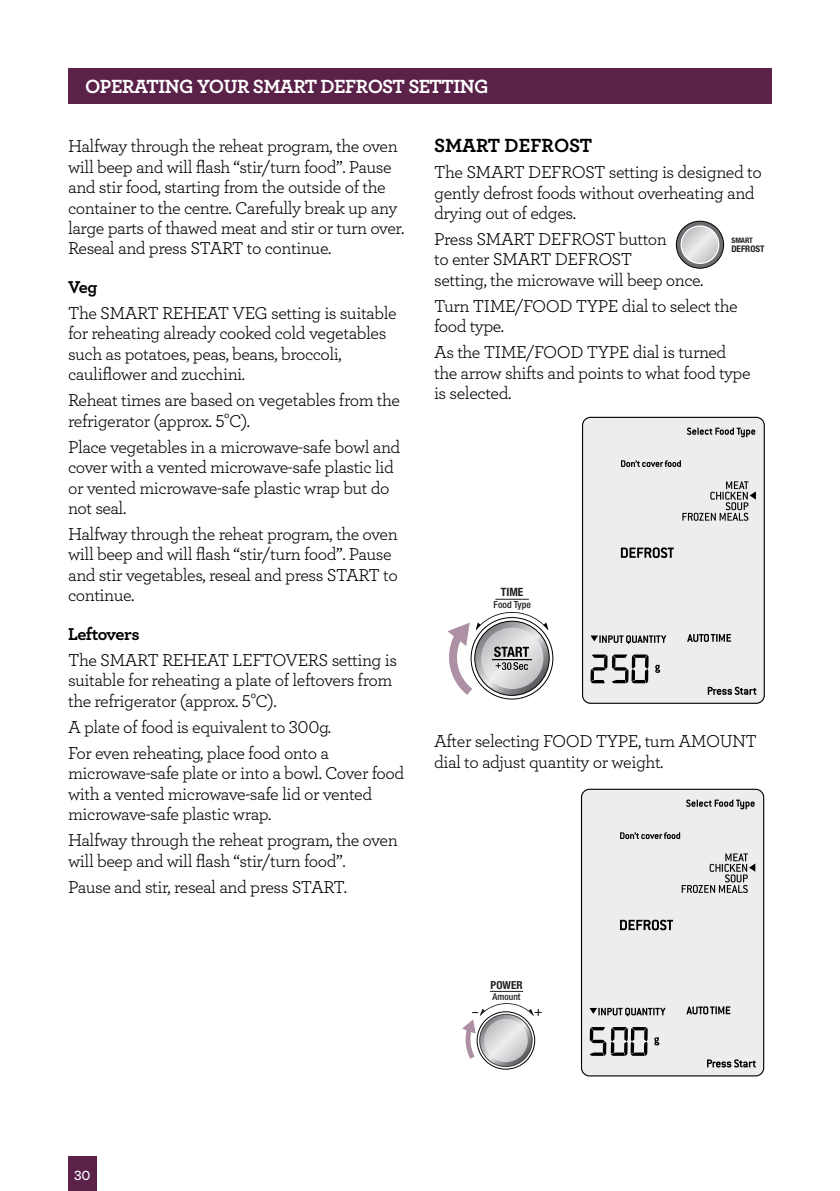
<style>
.page{position:relative;width:840px;height:1191px;background:#fff}
.page>*{position:absolute;margin:0;border:0;box-sizing:border-box;transform-origin:0 0}
.t1{font:20px "Archer Bold LF";letter-spacing:-.025em;color:#fff}
.t2{font:20px "Archer Bold LF";letter-spacing:-.005em;color:#000}
.t3{font:18px/20.4px "Archer Book LF";letter-spacing:-.025em;color:#000}
.t4{font:18px "Archer Bold LF";letter-spacing:-.035em;color:#000}
.t5{font:14px "Archer Semibold LF";color:#fff}
.t6{font:700 condensed 11.4px "Helvetica Neue";color:#231f20}
.t7{font:700 condensed 11px "Helvetica Neue";color:#231f20}
.t8{font:500 condensed 9.8px "Helvetica Neue";color:#231f20}
.t9{font:500 condensed 9.4px "Helvetica Neue";color:#231f20}
.t10{font:700 condensed 9px "Helvetica Neue";color:#231f20}
.t11{font:700 condensed 8px "Helvetica Neue";color:#231f20}
.t12{font:700 condensed 7.6px "Helvetica Neue";color:#231f20}
</style>
<div class="page">
<div style="left:68px;top:1157px;width:28px;height:34px;background:#5a2149"></div>
<div style="left:68px;top:68px;width:703px;height:36px;background:#5a2149"></div>
<svg style="left:447px;top:598px;width:107px;height:102px"></svg>
<div style="left:582px;top:417px;width:181px;height:286px;background:#ededee;border-radius:8px"></div>
<div style="left:581px;top:417px;width:183px;height:287px;border:1px solid #000;border-radius:8px"></div>
<svg style="left:621px;top:460px;width:59px;height:7px"></svg>
<svg style="left:620px;top:547px;width:53px;height:11px"></svg>
<svg style="left:655px;top:665px;width:4px;height:8px"></svg>
<svg style="left:590px;top:654px;width:58px;height:29px"></svg>
<svg style="left:687px;top:427px;width:67px;height:10px"></svg>
<svg style="left:682px;top:481px;width:73px;height:40px"></svg>
<svg style="left:590px;top:635px;width:76px;height:9px"></svg>
<svg style="left:707px;top:686px;width:48px;height:9px"></svg>
<svg style="left:687px;top:634px;width:43px;height:8px"></svg>
<svg style="left:462px;top:990px;width:80px;height:80px"></svg>
<div style="left:581px;top:789px;width:182px;height:287px;background:#ededee;border-radius:8px"></div>
<div style="left:580px;top:788px;width:183px;height:288px;border:1px solid #000;border-radius:8px"></div>
<svg style="left:620px;top:832px;width:59px;height:7px"></svg>
<svg style="left:620px;top:919px;width:52px;height:11px"></svg>
<svg style="left:654px;top:1037px;width:5px;height:8px"></svg>
<svg style="left:589px;top:1027px;width:58px;height:28px"></svg>
<svg style="left:686px;top:799px;width:68px;height:10px"></svg>
<svg style="left:681px;top:853px;width:74px;height:40px"></svg>
<svg style="left:589px;top:1007px;width:76px;height:9px"></svg>
<svg style="left:707px;top:1059px;width:48px;height:8px"></svg>
<svg style="left:686px;top:1006px;width:44px;height:8px"></svg>
<svg style="left:675px;top:220px;width:50px;height:49px"></svg>
<svg style="left:676px;top:221px;width:47px;height:47px"></svg>
<div style="left:676px;top:221px;width:47px;height:47px;border:1px solid #000;border-radius:50%"></div>
<svg style="left:680px;top:226px;width:38px;height:37px"></svg>
<div style="left:680px;top:225px;width:39px;height:39px;border:1px solid #fff;border-radius:50%"></div>
<p class="t1" style="left:85px;top:73px;width:405px">OPERATING YOUR SMART DEFROST SETTING</p>
<p class="t3" style="left:68px;top:136px;width:337px">Halfway through the reheat program, the oven will beep and will flash “stir/turn food”. Pause and stir food, starting from the outside of the container to the centre. Carefully break up any large parts of thawed meat and stir or turn over.<br>Reseal and press START to continue.</p>
<p class="t4" style="left:68px;top:276px;width:31px">Veg</p>
<p class="t3" style="left:68px;top:302px;width:330px">The SMART REHEAT VEG setting is suitable for reheating already cooked cold vegetables such as potatoes, peas, beans, broccoli, cauliflower and zucchini.</p>
<p class="t3" style="left:68px;top:389px;width:333px">Reheat times are based on vegetables from the refrigerator (approx. 5°C).</p>
<p class="t3" style="left:68px;top:436px;width:333px">Place vegetables in a microwave-safe bowl and cover with a vented microwave-safe plastic lid or vented microwave-safe plastic wrap but do not seal.</p>
<p class="t3" style="left:68px;top:523px;width:331px">Halfway through the reheat program, the oven will beep and will flash “stir/turn food”. Pause and stir vegetables, reseal and press START to continue.</p>
<p class="t4" style="left:68px;top:622px;width:73px">Leftovers</p>
<p class="t3" style="left:68px;top:649px;width:330px">The SMART REHEAT LEFTOVERS setting is suitable for reheating a plate of leftovers from the refrigerator (approx. 5°C).</p>
<p class="t3" style="left:68px;top:713px;width:264px;line-height:26px">A plate of food is equivalent to 300g.<br>For even reheating, place food onto a</p>
<p class="t3" style="left:68px;top:762px;width:337px">microwave-safe plate or into a bowl. Cover food with a vented microwave-safe lid or vented microwave-safe plastic wrap.</p>
<p class="t3" style="left:68px;top:829px;width:331px">Halfway through the reheat program, the oven will beep and will flash “stir/turn food”.</p>
<p class="t3" style="left:68px;top:876px;width:280px">Pause and stir, reseal and press START.</p>
<p class="t2" style="left:434px;top:133px;width:159px">SMART DEFROST</p>
<p class="t3" style="left:434px;top:161px;width:329px">The SMART DEFROST setting is designed to gently defrost foods without overheating and drying out of edges.</p>
<p class="t3" style="left:434px;top:228px;width:270px">Press SMART DEFROST button<br>to enter SMART DEFROST<br>setting, the microwave will beep once.</p>
<p class="t3" style="left:434px;top:295px;width:305px">Turn TIME/FOOD TYPE dial to select the food type.</p>
<p class="t3" style="left:434px;top:342px;width:318px">As the TIME/FOOD TYPE dial is turned the arrow shifts and points to what food type is selected.</p>
<p class="t10" style="left:731px;top:188px;width:29px">REHEAT</p>
<p class="t12" style="left:731px;top:236px;width:23px">SMART</p>
<p class="t10" style="left:731px;top:243px;width:35px">DEFROST</p>
<p class="t11" style="left:683px;top:304px;width:62px">A Bit More Timer</p>
<p class="t6" style="left:500px;top:585px;width:24px">TIME</p>
<p class="t8" style="left:493px;top:599px;width:39px">Food Type</p>
<p class="t3" style="left:434px;top:730px;width:324px">After selecting FOOD TYPE, turn AMOUNT dial to adjust quantity or weight.</p>
<p class="t7" style="left:490px;top:978px;width:33px">POWER</p>
<p class="t9" style="left:492px;top:991px;width:29px">Amount</p>
<p class="t5" style="left:74px;top:1166px;width:18px">30</p>
</div>
